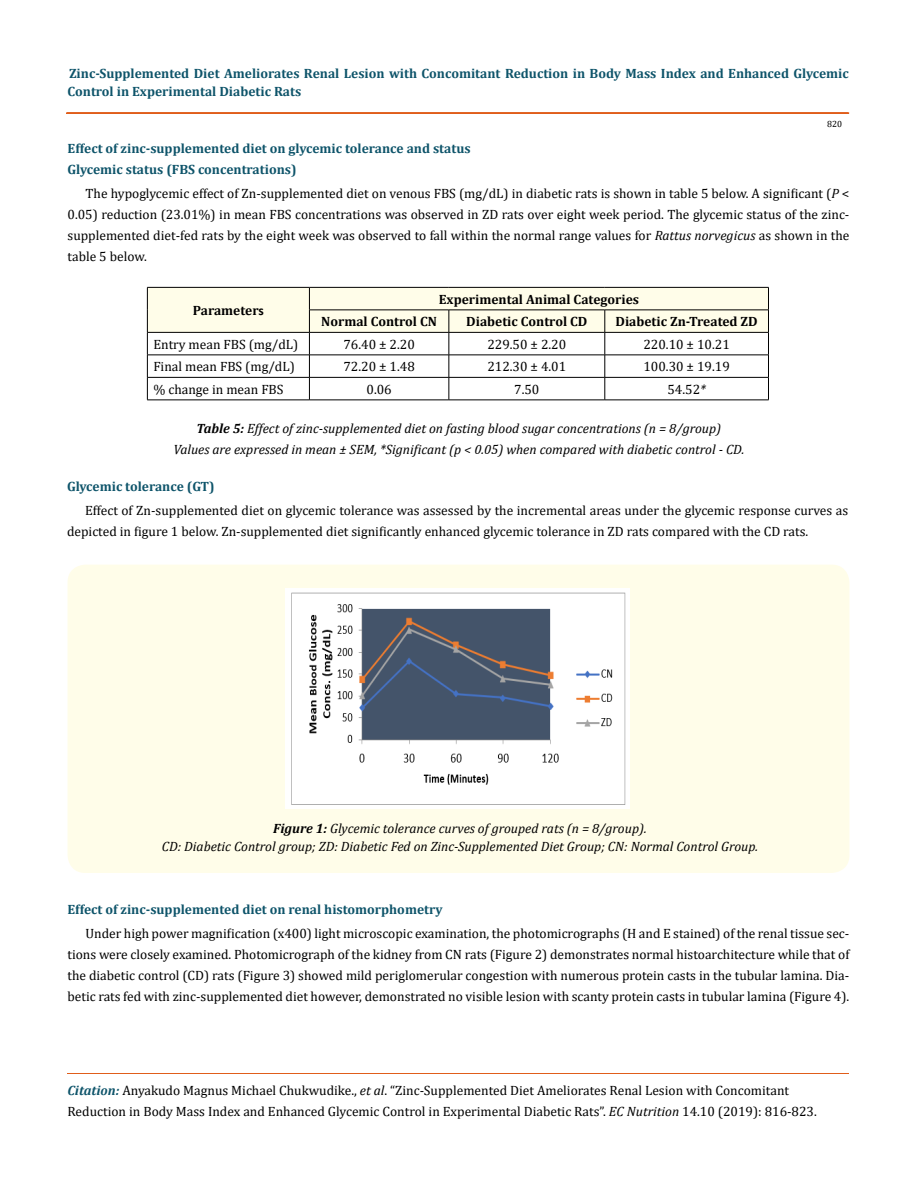
<style>
.page{position:relative;width:917px;height:1188px;background:#fff}
.page>*{position:absolute;margin:0;border:0;box-sizing:border-box;transform-origin:0 0}
.t1{font:13.5px/21px "Cambria";color:#000}
.t2{font:italic 13.5px/21px "Cambria";color:#000;text-align:center}
.t3{font:700 13.5px/18px "Cambria";color:#0e546a}
.t4{font:700 13.5px "Cambria";color:#000}
.t5{font:9px "Cambria";color:#000}
.s1{font-style:italic}
.s2{font-family:"Calibri"}
.s3{font-weight:700}
.s4{font-weight:700;font-style:italic;color:#0e546a}
</style>
<div class="page">
<div style="left:66px;top:113px;width:782px;height:1px;border:1px solid #e05d1a"></div>
<hr style="left:67px;top:1074px;width:782px;height:1px;background:#e05d1a">
<svg style="left:147px;top:287px;width:622px;height:113px"></svg>
<hr style="left:147px;top:400px;width:162px;height:1px;background:#000">
<hr style="left:309px;top:400px;width:140px;height:1px;background:#000">
<hr style="left:449px;top:400px;width:155px;height:1px;background:#000">
<hr style="left:604px;top:400px;width:164px;height:1px;background:#000">
<div style="left:68px;top:565px;width:781px;height:308px;background:#fffde9;border-radius:18px"></div>
<img style="left:286px;top:589px;width:343px;height:220px">
<p class="t3" style="left:67px;top:64px;width:782px">Zinc-Supplemented Diet Ameliorates Renal Lesion with Concomitant Reduction in Body Mass Index and Enhanced Glycemic<br>Control in Experimental Diabetic Rats</p>
<p class="t5" style="left:827px;top:119px;width:16px">820</p>
<p class="t3" style="left:68px;top:137px;width:404px;line-height:21px">Effect of zinc-supplemented diet on glycemic tolerance and status<br>Glycemic status (FBS concentrations)</p>
<p class="t1" style="left:68px;top:183px;width:783px;text-align:justify;text-indent:18px">The hypoglycemic effect of Zn-supplemented diet on venous FBS (mg/dL) in diabetic rats is shown in table 5 below. A significant (<span class="s1">P</span> &lt; 0.05) reduction (23.01%) in mean FBS concentrations was observed in ZD rats over eight week period. The glycemic status of the zinc&shy;supplemented diet-fed rats by the eight week was observed to fall within the normal range values for <span class="s1">Rattus norvegicus</span> as shown in the table 5 below.</p>
<p class="t4" style="left:193px;top:301px;width:73px">Parameter<span class="s2">s</span></p>
<p class="t4" style="left:439px;top:290px;width:202px">Experimental Animal Categories</p>
<p class="t4" style="left:321px;top:312px;width:117px">Normal Control CN</p>
<p class="t4" style="left:466px;top:312px;width:123px">Diabetic Control CD</p>
<p class="t4" style="left:615px;top:312px;width:144px">Diabetic Zn-Treated ZD</p>
<p class="t1" style="left:153px;top:334px;width:146px">Entry mean FBS (mg/dL)</p>
<p class="t1" style="left:343px;top:334px;width:73px">76.40 ± 2.20</p>
<p class="t1" style="left:487px;top:334px;width:80px">229.50 ± 2.20</p>
<p class="t1" style="left:643px;top:334px;width:88px">220.10 ± 10.21</p>
<p class="t1" style="left:153px;top:356px;width:143px">Final mean FBS (mg/dL)</p>
<p class="t1" style="left:343px;top:356px;width:73px">72.20 ± 1.48</p>
<p class="t1" style="left:487px;top:356px;width:80px">212.30 ± 4.01</p>
<p class="t1" style="left:643px;top:356px;width:88px">100.30 ± 19.19</p>
<p class="t1" style="left:153px;top:379px;width:132px">% change in mean FBS</p>
<p class="t1" style="left:366px;top:379px;width:27px">0.06</p>
<p class="t1" style="left:514px;top:379px;width:27px">7.50</p>
<p class="t1" style="left:667px;top:379px;width:40px">54.52<span class="s1">*</span></p>
<p class="t2" style="left:173px;top:418px;width:572px"><span class="s3">Table 5:</span> Effect of zinc-supplemented diet on fasting blood sugar concentrations (n = 8/group)<br>Values are expressed in mean ± SEM, *Significant (p &lt; 0.05) when compared with diabetic control - CD.</p>
<p class="t3" style="left:67px;top:477px;width:149px">Glycemic tolerance (GT)</p>
<p class="t1" style="left:67px;top:500px;width:782px;text-indent:18px">Effect of Zn-supplemented diet on glycemic tolerance was assessed by the incremental areas under the glycemic response curves as depicted in figure 1 below. Zn-supplemented diet significantly enhanced glycemic tolerance in ZD rats compared with the CD rats.</p>
<p class="t2" style="left:162px;top:818px;width:598px;line-height:18px"><span class="s3">Figure 1:</span> Glycemic tolerance curves of grouped rats (n = 8/group).<br>CD: Diabetic Control group; ZD: Diabetic Fed on Zinc-Supplemented Diet Group; CN: Normal Control Group.</p>
<p class="t3" style="left:67px;top:899px;width:376px">Effect of zinc-supplemented diet on renal histomorphometry</p>
<p class="t1" style="left:67px;top:922px;width:783px;text-align:justify;text-indent:18px">Under high power magnification (x400) light microscopic examination, the photomicrographs (H and E stained) of the renal tissue sec&shy;tions were closely examined. Photomicrograph of the kidney from CN rats (Figure 2) demonstrates normal histoarchitecture while that of the diabetic control (CD) rats (Figure 3) showed mild periglomerular congestion with numerous protein casts in the tubular lamina. Dia&shy;betic rats fed with zinc-supplemented diet however, demonstrated no visible lesion with scanty protein casts in tubular lamina (Figure 4).</p>
<p class="t1" style="left:67px;top:1080px;width:750px"><span class="s4">Citation:</span> Anyakudo Magnus Michael Chukwudike., <span class="s1">et al</span>. “Zinc-Supplemented Diet Ameliorates Renal Lesion with Concomitant<br>Reduction in Body Mass Index and Enhanced Glycemic Control in Experimental Diabetic Rats”. <span class="s1">EC Nutrition</span> 14.10 (2019): 816-823.</p>
</div>
